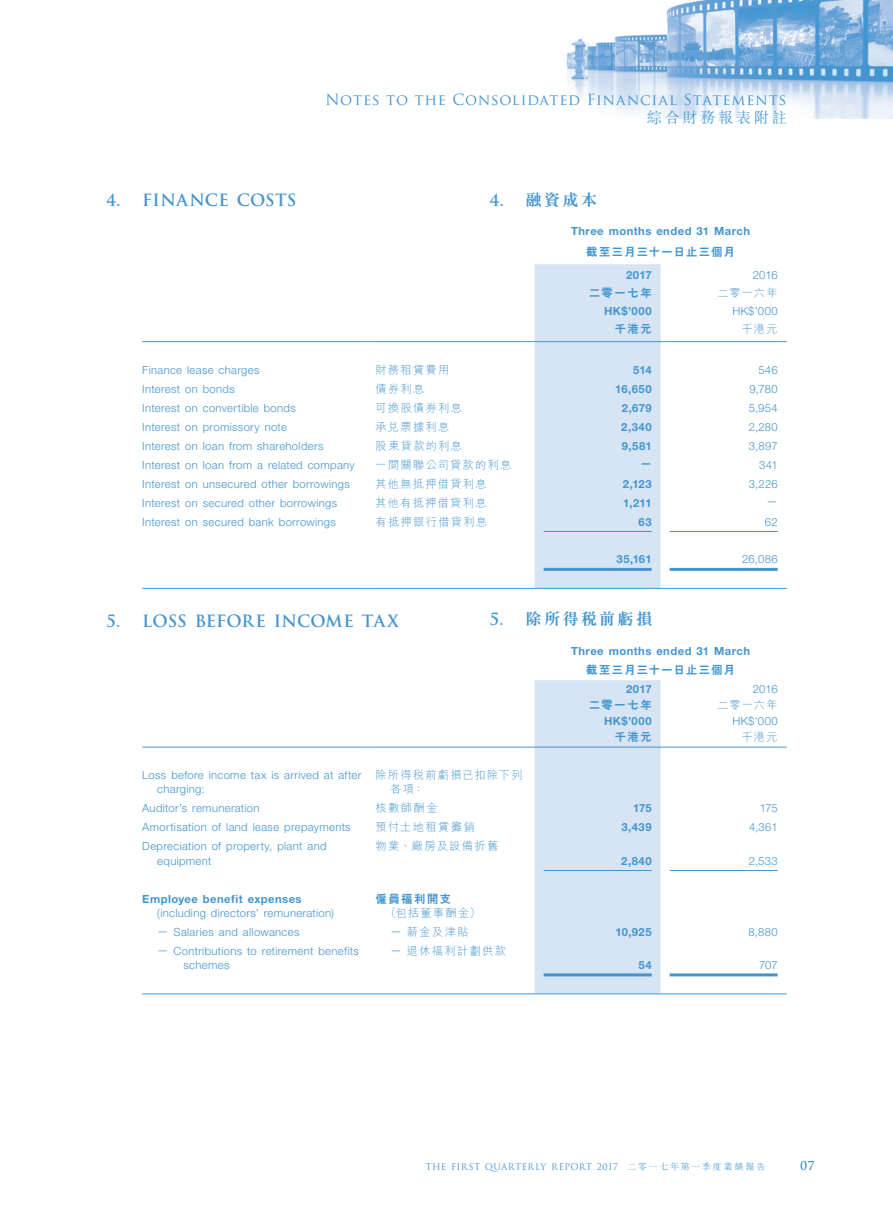
<style>
.page{position:relative;width:893px;height:1212px;background:#fff}
.page>*{position:absolute;margin:0;border:0;box-sizing:border-box;transform-origin:0 0}
._17_H1__Note{font:700 16.5px "Trajan Pro";letter-spacing:.01em;color:#4395d0}
._17_H1__Note-2{font:700 16.5px "M Sung HK";letter-spacing:.115em;color:#4395d0}
.t1{font:15px "Trajan Pro";letter-spacing:.045em;color:#4395d0}
.t2{font:300 15px "M Sung HK";letter-spacing:.19em;color:#4395d0}
.t3{font:700 12px "Trajan Pro";color:#4395d0}
._29_Table_Stub__Note{font:300 11.25px/14.2px "Helvetica Neue LT Std";letter-spacing:.03em;color:#4395d0}
._02_Note_Text{font:700 11.25px "Helvetica Neue LT Std";letter-spacing:.04em;color:#4395d0}
._02_Note_Text-2{font:300 11.25px "M Hei HK";letter-spacing:.11em;color:#4395d0}
._02_Note_Text-3{font:300 11.25px "Helvetica Neue LT Std";letter-spacing:.025em;color:#4395d0}
._29_Table_Stub__Note-2{font:300 11.25px/14.2px "M Hei HK";letter-spacing:.12em;color:#4395d0}
._02_Note_Text-4{font:800 11.25px "C Hei 2 HK";letter-spacing:.135em;color:#4395d0}
._29_Table_Stub__Note-3{font:300 11.25px/14.2px "M Hei HK";letter-spacing:.1em;color:#4395d0}
.t4{font:9px "Trajan Pro";letter-spacing:.035em;color:#4395d0}
.s1{font-family:"Trajan Pro"}
.s2{font-weight:700}
.s3{font-family:"C Hei 2 HK";font-weight:800}
.s4{font-family:"Helvetica Neue LT Std"}
.s5{font-family:"M Sung HK";font-weight:300}
</style>
<div class="page">
<img style="left:566px;top:0;width:327px;height:119px">
<hr style="left:142px;top:341px;width:225px;height:1px;background:#4395d0">
<hr style="left:376px;top:341px;width:150px;height:1px;background:#4395d0">
<hr style="left:670px;top:341px;width:108px;height:1px;background:#4395d0">
<hr style="left:670px;top:531px;width:108px;height:1px;background:#4395d0">
<hr style="left:142px;top:588px;width:225px;height:1px;background:#4395d0">
<hr style="left:376px;top:588px;width:150px;height:1px;background:#4395d0">
<svg style="left:526px;top:264px;width:144px;height:325px;background:#d9e6f5"></svg>
<hr style="left:670px;top:588px;width:108px;height:1px;background:#4395d0">
<hr style="left:544px;top:568px;width:108px;height:3px;background:#4395d0">
<hr style="left:670px;top:568px;width:108px;height:3px;background:#4395d0">
<hr style="left:142px;top:747px;width:225px;height:1px;background:#4395d0">
<hr style="left:376px;top:747px;width:150px;height:1px;background:#4395d0">
<hr style="left:670px;top:747px;width:108px;height:1px;background:#4395d0">
<hr style="left:670px;top:870px;width:108px;height:1px;background:#4395d0">
<hr style="left:142px;top:993px;width:225px;height:1px;background:#4395d0">
<hr style="left:376px;top:993px;width:150px;height:1px;background:#4395d0">
<svg style="left:526px;top:680px;width:144px;height:314px;background:#d9e6f5"></svg>
<hr style="left:670px;top:993px;width:108px;height:1px;background:#4395d0">
<hr style="left:544px;top:973px;width:108px;height:3px;background:#4395d0">
<hr style="left:670px;top:973px;width:108px;height:3px;background:#4395d0">
<p class="_17_H1__Note" style="left:106px;top:190px;width:192px">4. FINANCE COSTS</p>
<h2 class="t1" style="left:326px;top:90px;width:463px">Notes to the Consolidated Financial Statements</h2>
<h2 class="t2" style="left:647px;top:107px;width:141px">綜合財務報表附註</h2>
<p class="_17_H1__Note-2" style="left:490px;top:189px;width:109px"><span class="s1">4.</span> 融資成本</p>
<p class="_02_Note_Text" style="left:571px;top:224px;width:181px">Three months ended 31 March</p>
<p class="_02_Note_Text-4" style="left:586px;top:244px;width:150px">截至三月三十一日止三個月</p>
<p class="_02_Note_Text" style="left:626px;top:268px;width:27px">2017</p>
<p class="_02_Note_Text-3" style="left:753px;top:268px;width:26px">2016</p>
<p class="_02_Note_Text-4" style="left:589px;top:285px;width:64px">二零一七年</p>
<p class="_02_Note_Text-2" style="left:717px;top:285px;width:62px">二零一六年</p>
<p class="_02_Note_Text" style="left:604px;top:304px;width:49px">HK$’000</p>
<p class="_02_Note_Text-3" style="left:732px;top:304px;width:47px">HK$’000</p>
<p class="_02_Note_Text-4" style="left:615px;top:322px;width:38px">千港元</p>
<p class="_02_Note_Text-2" style="left:742px;top:321px;width:38px">千港元</p>
<p class="_29_Table_Stub__Note" style="left:142px;top:362px;width:119px">Finance lease charges</p>
<p class="_02_Note_Text-2" style="left:376px;top:362px;width:75px">財務租賃費用</p>
<p class="_02_Note_Text" style="left:633px;top:363px;width:20px">514</p>
<p class="_02_Note_Text-3" style="left:758px;top:363px;width:21px">546</p>
<p class="_29_Table_Stub__Note" style="left:142px;top:381px;width:94px">Interest on bonds</p>
<p class="_02_Note_Text-2" style="left:376px;top:381px;width:50px">債券利息</p>
<p class="_02_Note_Text" style="left:615px;top:382px;width:38px">16,650</p>
<p class="_02_Note_Text-3" style="left:749px;top:382px;width:30px">9,780</p>
<p class="_29_Table_Stub__Note" style="left:142px;top:400px;width:155px">Interest on convertible bonds</p>
<p class="_02_Note_Text-2" style="left:376px;top:400px;width:88px">可換股債券利息</p>
<p class="_02_Note_Text" style="left:622px;top:401px;width:31px">2,679</p>
<p class="_02_Note_Text-3" style="left:749px;top:401px;width:31px">5,954</p>
<p class="_29_Table_Stub__Note" style="left:142px;top:419px;width:146px">Interest on promissory note</p>
<p class="_02_Note_Text-2" style="left:376px;top:419px;width:75px">承兌票據利息</p>
<p class="_02_Note_Text" style="left:621px;top:420px;width:32px">2,340</p>
<p class="_02_Note_Text-3" style="left:749px;top:420px;width:30px">2,280</p>
<p class="_29_Table_Stub__Note" style="left:142px;top:438px;width:183px">Interest on loan from shareholders</p>
<p class="_02_Note_Text-2" style="left:376px;top:437px;width:88px">股東貸款的利息</p>
<p class="_02_Note_Text" style="left:622px;top:439px;width:31px">9,581</p>
<p class="_02_Note_Text-3" style="left:749px;top:439px;width:30px">3,897</p>
<p class="_29_Table_Stub__Note" style="left:142px;top:457px;width:214px">Interest on loan from a related company</p>
<p class="_02_Note_Text-2" style="left:376px;top:456px;width:137px">一間關聯公司貸款的利息</p>
<p class="_02_Note_Text" style="left:640px;top:456px;width:13px">—</p>
<p class="_02_Note_Text-3" style="left:759px;top:458px;width:20px">341</p>
<p class="_29_Table_Stub__Note" style="left:142px;top:476px;width:209px">Interest on unsecured other borrowings</p>
<p class="_02_Note_Text-2" style="left:376px;top:475px;width:113px">其他無抵押借貸利息</p>
<p class="_02_Note_Text" style="left:623px;top:477px;width:30px">2,123</p>
<p class="_02_Note_Text-3" style="left:749px;top:477px;width:30px">3,226</p>
<p class="_29_Table_Stub__Note" style="left:142px;top:495px;width:196px">Interest on secured other borrowings</p>
<p class="_02_Note_Text-2" style="left:376px;top:494px;width:113px">其他有抵押借貸利息</p>
<p class="_02_Note_Text" style="left:623px;top:495px;width:30px">1,211</p>
<p class="_02_Note_Text-3" style="left:766px;top:494px;width:13px">—</p>
<p class="_29_Table_Stub__Note" style="left:142px;top:514px;width:195px">Interest on secured bank borrowings</p>
<p class="_02_Note_Text-2" style="left:376px;top:513px;width:113px">有抵押銀行借貸利息</p>
<p class="_02_Note_Text" style="left:639px;top:514px;width:15px">63</p>
<p class="_02_Note_Text-3" style="left:765px;top:515px;width:14px">62</p>
<p class="_02_Note_Text" style="left:616px;top:552px;width:37px">35,161</p>
<p class="_02_Note_Text-3" style="left:742px;top:552px;width:37px">26,086</p>
<p class="_17_H1__Note" style="left:106px;top:610px;width:294px">5. LOSS BEFORE INCOME TAX</p>
<p class="_17_H1__Note-2" style="left:490px;top:608px;width:164px"><span class="s1">5.</span> 除所得稅前虧損</p>
<p class="_02_Note_Text" style="left:571px;top:644px;width:181px">Three months ended 31 March</p>
<p class="_02_Note_Text-4" style="left:586px;top:662px;width:150px">截至三月三十一日止三個月</p>
<p class="_02_Note_Text" style="left:626px;top:682px;width:27px">2017</p>
<p class="_02_Note_Text-3" style="left:753px;top:682px;width:26px">2016</p>
<p class="_02_Note_Text-4" style="left:589px;top:697px;width:64px">二零一七年</p>
<p class="_02_Note_Text-2" style="left:717px;top:697px;width:62px">二零一六年</p>
<p class="_02_Note_Text" style="left:604px;top:714px;width:49px">HK$’000</p>
<p class="_02_Note_Text-3" style="left:732px;top:714px;width:47px">HK$’000</p>
<p class="_02_Note_Text-4" style="left:615px;top:729px;width:38px">千港元</p>
<p class="_02_Note_Text-2" style="left:742px;top:729px;width:38px">千港元</p>
<p class="_29_Table_Stub__Note" style="left:157px;top:768px;width:205px;text-indent:-15px">Loss before income tax is arrived at after charging:</p>
<p class="_29_Table_Stub__Note-3" style="left:391px;top:767px;width:133px;text-indent:-15px">除所得稅前虧損已扣除下列各項：</p>
<p class="_29_Table_Stub__Note" style="left:142px;top:801px;width:119px">Auditor’s remuneration</p>
<p class="_29_Table_Stub__Note-2" style="left:376px;top:801px;width:63px">核數師酬金</p>
<p class="_02_Note_Text" style="left:633px;top:801px;width:20px">175</p>
<p class="_02_Note_Text-3" style="left:760px;top:801px;width:19px">175</p>
<p class="_29_Table_Stub__Note" style="left:142px;top:820px;width:210px">Amortisation of land lease prepayments</p>
<p class="_29_Table_Stub__Note-2" style="left:376px;top:820px;width:101px">預付土地租賃攤銷</p>
<p class="_02_Note_Text" style="left:621px;top:820px;width:32px">3,439</p>
<p class="_02_Note_Text-3" style="left:749px;top:820px;width:30px">4,361</p>
<p class="_29_Table_Stub__Note" style="left:157px;top:839px;width:171px;text-indent:-15px">Depreciation of property, plant and equipment</p>
<p class="_29_Table_Stub__Note-2" style="left:376px;top:839px;width:124px">物業、廠房及設備折舊</p>
<p class="_02_Note_Text" style="left:621px;top:853px;width:32px">2,840</p>
<p class="_02_Note_Text-3" style="left:749px;top:854px;width:30px">2,533</p>
<p class="_29_Table_Stub__Note" style="left:157px;top:891px;width:178px;text-indent:-15px"><span class="s2">Employee benefit expenses </span>(including directors’ remuneration)</p>
<p class="_29_Table_Stub__Note-2" style="left:385px;top:891px;width:97px;text-indent:-9px"><span class="s3">僱員福利開支<br></span>（包括董事酬金）</p>
<p class="_29_Table_Stub__Note" style="left:157px;top:924px;width:144px">— Salaries and allowances</p>
<p class="_29_Table_Stub__Note-2" style="left:391px;top:924px;width:79px"><span class="s4">—</span> 薪金及津貼</p>
<p class="_02_Note_Text" style="left:615px;top:925px;width:38px">10,925</p>
<p class="_02_Note_Text-3" style="left:748px;top:925px;width:31px">8,880</p>
<p class="_29_Table_Stub__Note" style="left:184px;top:943px;width:177px;text-indent:-26px">— Contributions to retirement benefits schemes</p>
<p class="_29_Table_Stub__Note-2" style="left:391px;top:943px;width:117px"><span class="s4">—</span> 退休福利計劃供款</p>
<p class="_02_Note_Text" style="left:639px;top:958px;width:15px">54</p>
<p class="_02_Note_Text-3" style="left:759px;top:958px;width:20px">707</p>
<p class="t4" style="left:425px;top:1161px;width:341px">THE FIRST QUARTERLY REPORT 2017 <span class="s5">二零一七年第一季度業績報告</span></p>
<h2 class="t3" style="left:800px;top:1158px;width:16px">07</h2>
</div>
